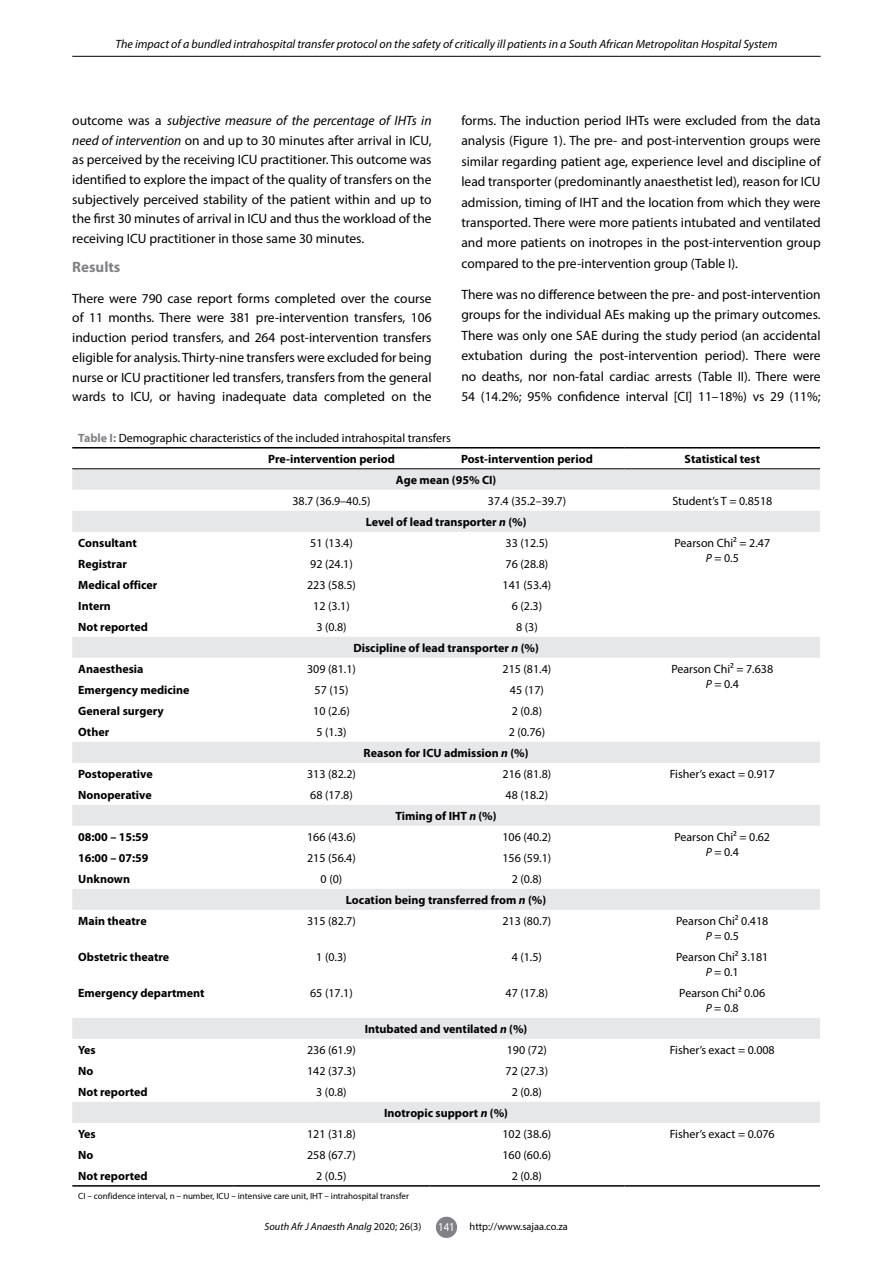
<style>
.page{position:relative;width:893px;height:1263px;background:#fff}
.page>*{position:absolute;margin:0;border:0;box-sizing:border-box;transform-origin:0 0}
.t1{font:700 15px "Myriad Pro";color:#808285}
.t2{font:13.5px/20.4px "Myriad Pro";color:#000;text-align:justify}
.t3{font:12px/15px "Myriad Pro";color:#000;text-align:center}
.t4{font:700 12px/21px "Myriad Pro";color:#000}
.t5{font:italic 12px "Myriad Pro";color:#000}
.t6{font:italic 10.5px "Myriad Pro";color:#000}
.t7{font:10.5px "Myriad Pro";color:#000}
.t8{font:9px "Myriad Pro";color:#000}
.s1{font-style:italic}
.s2{font-weight:700;color:#808285}
.s3{font-weight:700}
.s4{font-weight:400}
.s5{font-style:normal}
.s6{font-size:12px;color:#fff}
</style>
<div class="page">
<div style="left:436px;top:1217px;width:21px;height:21px;background:#808285;border-radius:50%"></div>
<hr style="left:72px;top:56px;width:749px;height:1px;background:#000">
<svg style="left:72px;top:469px;width:748px;height:654px"></svg>
<hr style="left:72px;top:447px;width:162px;height:1px;background:#000">
<hr style="left:234px;top:447px;width:195px;height:1px;background:#000">
<hr style="left:429px;top:447px;width:196px;height:1px;background:#000">
<hr style="left:625px;top:447px;width:195px;height:1px;background:#000">
<hr style="left:72px;top:468px;width:162px;height:1px;background:#000">
<hr style="left:234px;top:468px;width:195px;height:1px;background:#000">
<hr style="left:429px;top:468px;width:196px;height:1px;background:#000">
<hr style="left:625px;top:468px;width:195px;height:1px;background:#000">
<hr style="left:72px;top:1185px;width:162px;height:1px;background:#000">
<hr style="left:234px;top:1185px;width:195px;height:1px;background:#000">
<hr style="left:429px;top:1185px;width:196px;height:1px;background:#000">
<hr style="left:625px;top:1185px;width:195px;height:1px;background:#000">
<p class="t5" style="left:116px;top:37px;width:663px">The impact of a bundled intrahospital transfer protocol on the safety of critically ill patients in a South African Metropolitan Hospital System</p>
<p class="t2" style="left:72px;top:110px;width:361px;line-height:19.6px">outcome was a <span class="s1">subjective measure of the percentage of IHTs in need of intervention</span> on and up to 30 minutes after arrival in ICU, as perceived by the receiving ICU practitioner. This outcome was identified to explore the impact of the quality of transfers on the subjectively perceived stability of the patient within and up to the first 30 minutes of arrival in ICU and thus the workload of the receiving ICU practitioner in those same 30 minutes.</p>
<p class="t1" style="left:72px;top:258px;width:50px">Results</p>
<p class="t2" style="left:72px;top:288px;width:361px;line-height:19.6px">There were 790 case report forms completed over the course of 11 months. There were 381 pre-intervention transfers, 106 induction period transfers, and 264 post-intervention transfers eligible for analysis. Thirty-nine transfers were excluded for being nurse or ICU practitioner led transfers, transfers from the general wards to ICU, or having inadequate data completed on the</p>
<p class="t2" style="left:461px;top:110px;width:361px">forms. The induction period IHTs were excluded from the data analysis (Figure 1). The pre- and post-intervention groups were similar regarding patient age, experience level and discipline of lead transporter (predominantly anaesthetist led), reason for ICU admission, timing of IHT and the location from which they were transported. There were more patients intubated and ventilated and more patients on inotropes in the post-intervention group compared to the pre-intervention group (Table I).</p>
<p class="t2" style="left:461px;top:284px;width:361px">There was no difference between the pre- and post-intervention groups for the individual AEs making up the primary outcomes.<br>There was only one SAE during the study period (an accidental extubation during the post-intervention period). There were no deaths, nor non-fatal cardiac arrests (Table II). There were 54 (14.2%; 95% confidence interval [CI] 11–18%) vs 29 (11%;</p>
<p class="t3" style="left:268px;top:427px;width:184px;line-height:21px;text-align:left;text-indent:-190px"><span class="s2">Table I:</span> Demographic characteristics of the included intrahospital transfers<br><span class="s3">Pre-intervention period</span></p>
<p class="t4" style="left:461px;top:448px;width:133px">Post-intervention period</p>
<p class="t4" style="left:685px;top:448px;width:77px">Statistical test</p>
<p class="t4" style="left:396px;top:469px;width:102px">Age mean (95% CI)</p>
<p class="t3" style="left:292px;top:493px;width:80px">38.7 (36.9–40.5)</p>
<p class="t3" style="left:488px;top:493px;width:80px">37.4 (35.2–39.7)</p>
<p class="t3" style="left:672px;top:493px;width:101px">Student’s T = 0.8518</p>
<p class="t4" style="left:366px;top:511px;width:162px">Level of lead transporter <span class="s1">n</span> (%)</p>
<p class="t4" style="left:78px;top:532px;width:60px">Consultant</p>
<p class="t3" style="left:310px;top:535px;width:44px">51 (13.4)</p>
<p class="t3" style="left:506px;top:535px;width:44px">33 (12.5)</p>
<p class="t3" style="left:674px;top:535px;width:97px">Pearson Chi² = 2.47<br><span class="s1">P</span> = 0.5</p>
<p class="t4" style="left:78px;top:553px;width:50px">Registrar</p>
<p class="t3" style="left:310px;top:556px;width:44px">92 (24.1)</p>
<p class="t3" style="left:506px;top:556px;width:44px">76 (28.8)</p>
<p class="t4" style="left:78px;top:574px;width:81px">Medical officer</p>
<p class="t3" style="left:307px;top:577px;width:50px">223 (58.5)</p>
<p class="t3" style="left:502px;top:577px;width:50px">141 (53.4)</p>
<p class="t4" style="left:78px;top:595px;width:34px">Intern</p>
<p class="t3" style="left:313px;top:598px;width:38px">12 (3.1)</p>
<p class="t3" style="left:512px;top:598px;width:32px">6 (2.3)</p>
<p class="t4" style="left:78px;top:616px;width:71px">Not reported</p>
<p class="t3" style="left:316px;top:619px;width:32px">3 (0.8)</p>
<p class="t4" style="left:353px;top:616px;width:187px;text-align:right"><span class="s4">8 (3)<br></span>Discipline of lead transporter <span class="s1">n</span> (%)</p>
<p class="t4" style="left:78px;top:658px;width:67px">Anaesthesia</p>
<p class="t3" style="left:307px;top:661px;width:50px">309 (81.1)</p>
<p class="t3" style="left:502px;top:661px;width:50px">215 (81.4)</p>
<p class="t3" style="left:671px;top:661px;width:103px">Pearson Chi² = 7.638<br><span class="s1">P</span> = 0.4</p>
<p class="t4" style="left:78px;top:679px;width:113px">Emergency medicine</p>
<p class="t3" style="left:315px;top:682px;width:35px">57 (15)</p>
<p class="t3" style="left:510px;top:682px;width:35px">45 (17)</p>
<p class="t4" style="left:78px;top:700px;width:87px">General surgery</p>
<p class="t3" style="left:313px;top:703px;width:38px">10 (2.6)</p>
<p class="t3" style="left:512px;top:703px;width:32px">2 (0.8)</p>
<p class="t4" style="left:78px;top:721px;width:33px">Other</p>
<p class="t3" style="left:316px;top:724px;width:32px">5 (1.3)</p>
<p class="t4" style="left:364px;top:721px;width:183px;text-indent:145px"><span class="s4">2 (0.76)<br></span>Reason for ICU admission <span class="s1">n</span> (%)</p>
<p class="t4" style="left:78px;top:763px;width:76px">Postoperative</p>
<p class="t3" style="left:307px;top:766px;width:50px">313 (82.2)</p>
<p class="t3" style="left:502px;top:766px;width:50px">216 (81.8)</p>
<p class="t3" style="left:670px;top:766px;width:107px">Fisher’s exact = 0.917</p>
<p class="t4" style="left:78px;top:784px;width:75px">Nonoperative</p>
<p class="t3" style="left:310px;top:787px;width:44px">68 (17.8)</p>
<p class="t3" style="left:506px;top:787px;width:44px">48 (18.2)</p>
<p class="t4" style="left:396px;top:805px;width:103px">Timing of IHT <span class="s1">n</span> (%)</p>
<p class="t4" style="left:78px;top:826px;width:72px">08:00 – 15:59</p>
<p class="t3" style="left:307px;top:829px;width:50px">166 (43.6)</p>
<p class="t3" style="left:502px;top:829px;width:50px">106 (40.2)</p>
<p class="t3" style="left:674px;top:829px;width:97px">Pearson Chi² = 0.62<br><span class="s1">P</span> = 0.4</p>
<p class="t4" style="left:78px;top:847px;width:72px">16:00 – 07:59</p>
<p class="t3" style="left:307px;top:850px;width:50px">215 (56.4)</p>
<p class="t3" style="left:502px;top:850px;width:50px">156 (59.1)</p>
<p class="t4" style="left:78px;top:868px;width:53px">Unknown</p>
<p class="t3" style="left:321px;top:871px;width:23px">0 (0)</p>
<p class="t4" style="left:346px;top:868px;width:202px;text-indent:166px"><span class="s4">2 (0.8)<br></span>Location being transferred from <span class="s1">n</span> (%)</p>
<p class="t4" style="left:78px;top:910px;width:70px">Main theatre</p>
<p class="t3" style="left:307px;top:913px;width:50px">315 (82.7)</p>
<p class="t3" style="left:502px;top:913px;width:50px">213 (80.7)</p>
<p class="t3" style="left:676px;top:913px;width:94px">Pearson Chi² 0.418<br><span class="s1">P</span> = 0.5</p>
<p class="t4" style="left:78px;top:946px;width:93px">Obstetric theatre</p>
<p class="t3" style="left:316px;top:949px;width:32px">1 (0.3)</p>
<p class="t3" style="left:512px;top:949px;width:32px">4 (1.5)</p>
<p class="t3" style="left:676px;top:949px;width:94px">Pearson Chi² 3.181<br><span class="s1">P</span> = 0.1</p>
<p class="t4" style="left:78px;top:982px;width:128px">Emergency department</p>
<p class="t3" style="left:310px;top:985px;width:44px">65 (17.1)</p>
<p class="t3" style="left:505px;top:985px;width:44px">47 (17.8)</p>
<p class="t3" style="left:679px;top:985px;width:88px">Pearson Chi² 0.06<br><span class="s1">P</span> = 0.8</p>
<p class="t4" style="left:365px;top:1018px;width:164px">Intubated and ventilated <span class="s1">n</span> (%)</p>
<p class="t4" style="left:78px;top:1039px;width:19px">Yes</p>
<p class="t3" style="left:307px;top:1042px;width:50px">236 (61.9)</p>
<p class="t3" style="left:507px;top:1042px;width:42px">190 (72)</p>
<p class="t3" style="left:670px;top:1042px;width:107px">Fisher’s exact = 0.008</p>
<p class="t4" style="left:78px;top:1060px;width:17px">No</p>
<p class="t3" style="left:307px;top:1063px;width:50px">142 (37.3)</p>
<p class="t3" style="left:505px;top:1063px;width:44px">72 (27.3)</p>
<p class="t4" style="left:78px;top:1081px;width:71px">Not reported</p>
<p class="t3" style="left:316px;top:1084px;width:32px">3 (0.8)</p>
<p class="t3" style="left:512px;top:1084px;width:32px">2 (0.8)</p>
<p class="t4" style="left:384px;top:1102px;width:125px">Inotropic support <span class="s1">n</span> (%)</p>
<p class="t4" style="left:78px;top:1123px;width:19px">Yes</p>
<p class="t3" style="left:307px;top:1126px;width:50px">121 (31.8)</p>
<p class="t3" style="left:502px;top:1126px;width:50px">102 (38.6)</p>
<p class="t3" style="left:670px;top:1126px;width:107px">Fisher’s exact = 0.076</p>
<p class="t4" style="left:78px;top:1144px;width:17px">No</p>
<p class="t3" style="left:307px;top:1147px;width:50px">258 (67.7)</p>
<p class="t3" style="left:502px;top:1147px;width:50px">160 (60.6)</p>
<p class="t4" style="left:78px;top:1165px;width:71px">Not reported</p>
<p class="t3" style="left:316px;top:1168px;width:32px">2 (0.5)</p>
<p class="t3" style="left:512px;top:1168px;width:32px">2 (0.8)</p>
<p class="t8" style="left:78px;top:1190px;width:332px">CI – confidence interval, n – number, ICU – intensive care unit, IHT – intrahospital transfer</p>
<p class="t6" style="left:265px;top:1220px;width:158px">South Afr J Anaesth Analg <span class="s5">2020; 26(3)</span></p>
<p class="t7" style="left:438px;top:1220px;width:131px"><span class="s6">141</span> http://www.sajaa.co.za</p>
</div>
